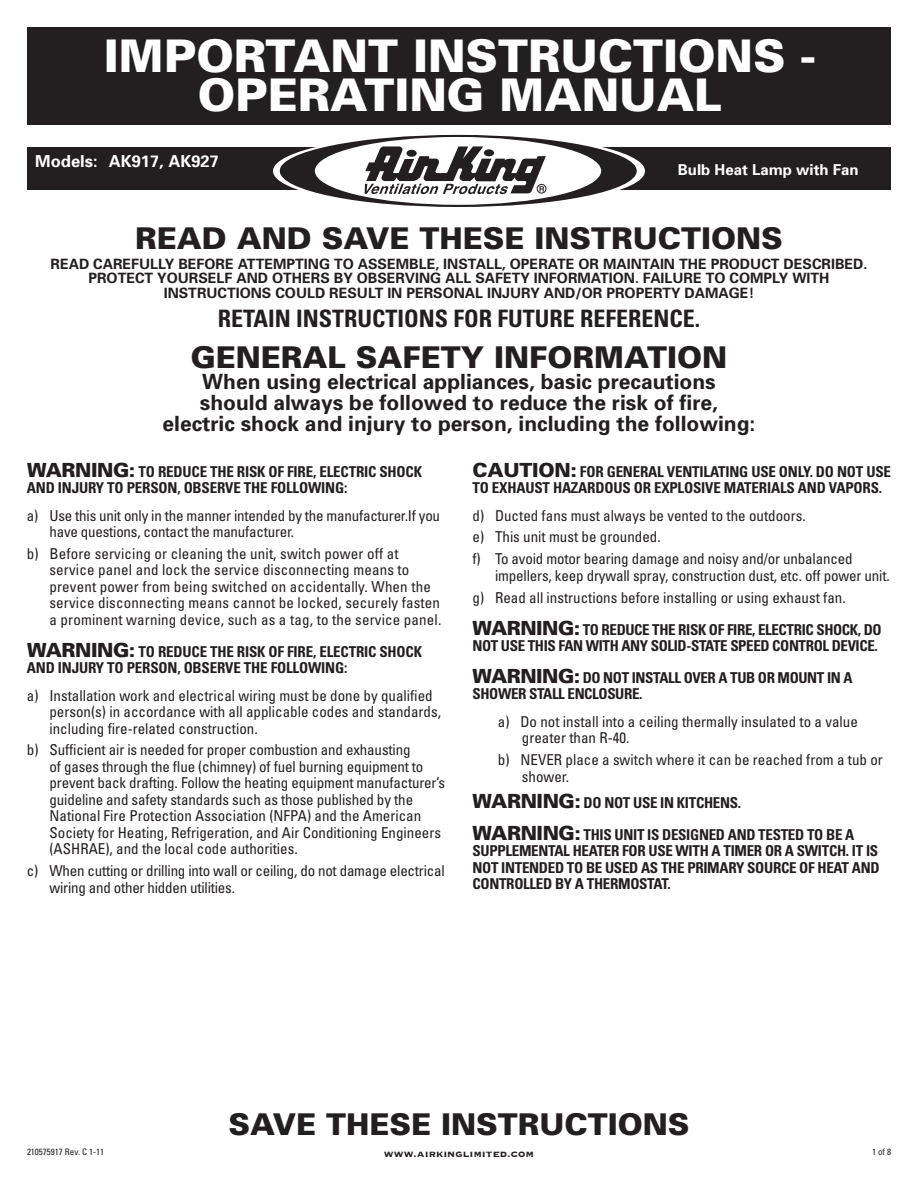
<style>
.page{position:relative;width:918px;height:1188px;background:#fff}
.page>*{position:absolute;margin:0;border:0;box-sizing:border-box;transform-origin:0 0}
.t1{font:900 45px/39px "Univers";color:#fff;text-align:center}
.t2{font:900 30px "Univers";color:#231f20}
.t3{font:700 condensed 24px "Univers";color:#231f20}
.t4{font:700 21px/21px "Univers";color:#231f20;text-align:center}
.t5{font:700 16.5px "Univers";color:#fff}
.t6{font:condensed 15px/16.5px "Univers";color:#231f20}
.t7{font:700 condensed 15px/16.5px "Univers";letter-spacing:-.02em;color:#231f20}
.t8{font:700 15px "Univers";color:#fff}
.t9{font:700 14.25px/14.2px "Univers";color:#231f20;text-align:center}
.t10{font:700 12px "Copperplate";color:#231f20}
.t11{font:condensed 9px "Univers";color:#231f20}
.s1{font-weight:900;font-stretch:normal;font-size:19.5px}
</style>
<div class="page">
<div style="left:27px;top:148px;width:864px;height:42px;background:#231f20"></div>
<svg style="left:273px;top:133px;width:372px;height:75px"></svg>
<div style="left:27px;top:27px;width:864px;height:97px;background:#231f20"></div>
<div style="left:280px;top:135px;width:357px;height:72px;background:#231f20;border-radius:50%"></div>
<div style="left:315px;top:137px;width:286px;height:68px;background:#fff;border-radius:50%"></div>
<svg style="left:365px;top:146px;width:181px;height:48px"></svg>
<h1 class="t1" style="left:104px;top:35px;width:713px">IMPORTANT INSTRUCTIONS -<br>OPERATING MANUAL</h1>
<p class="t5" style="left:35px;top:151px;width:64px">Models:</p>
<p class="t5" style="left:109px;top:151px;width:112px">AK917, AK927</p>
<p class="t8" style="left:678px;top:160px;width:182px">Bulb Heat Lamp with Fan</p>
<h2 class="t2" style="left:135px;top:220px;width:649px">READ AND SAVE THESE INSTRUCTIONS</h2>
<p class="t9" style="left:51px;top:256px;width:818px">READ CAREFULLY BEFORE ATTEMPTING TO ASSEMBLE, INSTALL, OPERATE OR MAINTAIN THE PRODUCT DESCRIBED.<br>PROTECT YOURSELF AND OTHERS BY OBSERVING ALL SAFETY INFORMATION. FAILURE TO COMPLY WITH<br>INSTRUCTIONS COULD RESULT IN PERSONAL INJURY AND/OR PROPERTY DAMAGE!</p>
<h3 class="t3" style="left:218px;top:304px;width:484px">RETAIN INSTRUCTIONS FOR FUTURE REFERENCE.</h3>
<h2 class="t2" style="left:191px;top:338px;width:538px">GENERAL SAFETY INFORMATION</h2>
<h3 class="t4" style="left:163px;top:370px;width:594px">When using electrical appliances, basic precautions<br>should always be followed to reduce the risk of fire, electric shock and injury to person, including the following:</h3>
<p class="t7" style="left:27px;top:463px;width:397px"><span class="s1">WARNING:</span> TO REDUCE THE RISK OF FIRE, ELECTRIC SHOCK<br>AND INJURY TO PERSON, OBSERVE THE FOLLOWING:</p>
<p class="t6" style="left:49px;top:507px;width:392px;text-indent:-23px">a) Use this unit only in the manner intended by the manufacturer.If you have questions, contact the manufacturer.</p>
<p class="t6" style="left:49px;top:545px;width:393px;text-indent:-22px">b) Before servicing or cleaning the unit, switch power off at service panel and lock the service disconnecting means to prevent power from being switched on accidentally. When the service disconnecting means cannot be locked, securely fasten a prominent warning device, such as a tag, to the service panel.</p>
<p class="t7" style="left:27px;top:643px;width:397px"><span class="s1">WARNING:</span> TO REDUCE THE RISK OF FIRE, ELECTRIC SHOCK<br>AND INJURY TO PERSON, OBSERVE THE FOLLOWING:</p>
<p class="t6" style="left:49px;top:687px;width:393px;text-indent:-22px">a) Installation work and electrical wiring must be done by qualified person(s) in accordance with all applicable codes and standards, including fire-related construction.</p>
<p class="t6" style="left:49px;top:741px;width:397px;text-indent:-22px">b) Sufficient air is needed for proper combustion and exhausting<br>of gases through the flue (chimney) of fuel burning equipment to prevent back drafting. Follow the heating equipment manufacturer’s guideline and safety standards such as those published by the National Fire Protection Association (NFPA) and the American Society for Heating, Refrigeration, and Air Conditioning Engineers (ASHRAE), and the local code authorities.</p>
<p class="t6" style="left:49px;top:862px;width:397px;text-indent:-23px">c) When cutting or drilling into wall or ceiling, do not damage electrical wiring and other hidden utilities.</p>
<p class="t7" style="left:472px;top:463px;width:420px"><span class="s1">CAUTION:</span> FOR GENERAL VENTILATING USE ONLY. DO NOT USE<br>TO EXHAUST HAZARDOUS OR EXPLOSIVE MATERIALS AND VAPORS.</p>
<p class="t6" style="left:473px;top:504px;width:382px;line-height:21.9px">d) Ducted fans must always be vented to the outdoors.<br>e) This unit must be grounded.<br>f) To avoid motor bearing damage and noisy and/or unbalanced</p>
<p class="t6" style="left:473px;top:564px;width:419px;line-height:21.9px;text-indent:22px">impellers, keep drywall spray, construction dust, etc. off power unit. g) Read all instructions before installing or using exhaust fan.</p>
<p class="t7" style="left:472px;top:621px;width:411px"><span class="s1">WARNING:</span> TO REDUCE THE RISK OF FIRE, ELECTRIC SHOCK, DO<br>NOT USE THIS FAN WITH ANY SOLID-STATE SPEED CONTROL DEVICE.</p>
<p class="t7" style="left:472px;top:669px;width:382px"><span class="s1">WARNING:</span> DO NOT INSTALL OVER A TUB OR MOUNT IN A<br>SHOWER STALL ENCLOSURE.</p>
<p class="t6" style="left:522px;top:713px;width:337px;text-indent:-24px">a) Do not install into a ceiling thermally insulated to a value greater than R-40.</p>
<p class="t6" style="left:522px;top:751px;width:362px;text-indent:-24px">b) NEVER place a switch where it can be reached from a tub or shower.</p>
<p class="t7" style="left:472px;top:786px;width:383px;line-height:31.8px"><span class="s1">WARNING:</span> DO NOT USE IN KITCHENS.<br><span class="s1">WARNING:</span> THIS UNIT IS DESIGNED AND TESTED TO BE A</p>
<p class="t7" style="left:472px;top:842px;width:409px;text-align:justify">SUPPLEMENTAL HEATER FOR USE WITH A TIMER OR A SWITCH. IT IS NOT INTENDED TO BE USED AS THE PRIMARY SOURCE OF HEAT AND CONTROLLED BY A THERMOSTAT.</p>
<h2 class="t2" style="left:228px;top:1106px;width:463px">SAVE THESE INSTRUCTIONS</h2>
<p class="t11" style="left:27px;top:1146px;width:79px">210575917 Rev. C 1-11</p>
<p class="t10" style="left:384px;top:1146px;width:152px">www.airkinglimited.com</p>
<p class="t11" style="left:872px;top:1146px;width:20px">1 of 8</p>
</div>
